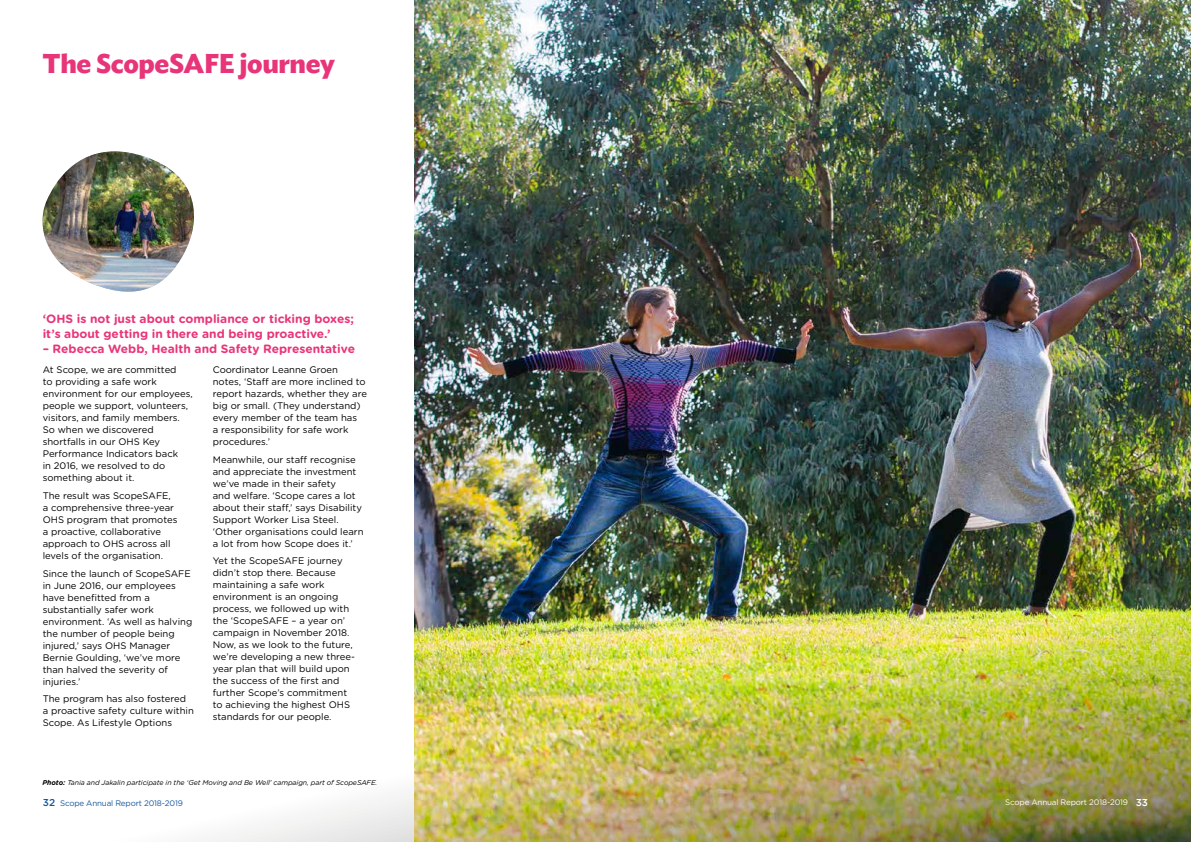
<style>
.page{position:relative;width:1191px;height:842px;background:#fff}
.page>*{position:absolute;margin:0;border:0;box-sizing:border-box;transform-origin:0 0}
.t1{font:700 27px "Ideal Sans";letter-spacing:-.015em;color:#e83579}
.t2{font:700 12px/15px "Gotham Rounded";color:#e83579}
.t3{font:9.5px/12px "Gotham Rounded";color:#000}
.t4{font:8px "Gotham Rounded";letter-spacing:-.02em;color:#16579c}
.t5{font:8px "Gotham Rounded";letter-spacing:-.02em;color:#fff}
.t6{font:italic 7px "Gotham Rounded";letter-spacing:-.01em;color:#000}
.s1{font-weight:700}
.s2{font-weight:500;font-size:10px}
</style>
<div class="page">
<img style="left:414px;top:0;width:777px;height:552px">
<img style="left:199px;top:552px;width:992px;height:290px">
<img style="left:42px;top:151px;width:152px;height:141px">
<h1 class="t1" style="left:43px;top:42px;width:294px">The ScopeSAFE journey</h1>
<p class="t2" style="left:43px;top:310px;width:313px">‘OHS is not just about compliance or ticking boxes; it’s about getting in there and being proactive.’</p>
<p class="t2" style="left:43px;top:340px;width:314px">– Rebecca Webb, Health and Safety Representative</p>
<p class="t3" style="left:43px;top:363px;width:152px">At Scope, we are committed<br>to providing a safe work environment for our employees, people we support, volunteers, visitors, and family members.<br>So when we discovered shortfalls in our OHS Key<br>Performance Indicators back<br>in 2016, we resolved to do something about it.</p>
<p class="t3" style="left:43px;top:489px;width:136px">The result was ScopeSAFE, a comprehensive three-year<br>OHS program that promotes a proactive, collaborative approach to OHS across all levels of the organisation.</p>
<p class="t3" style="left:43px;top:567px;width:151px">Since the launch of ScopeSAFE in June 2016, our employees have benefitted from a substantially safer work environment. ‘As well as halving the number of people being injured,’ says OHS Manager<br>Bernie Goulding, ‘we’ve more than halved the severity of injuries.’</p>
<p class="t3" style="left:43px;top:692px;width:153px">The program has also fostered a proactive safety culture within<br>Scope. As Lifestyle Options</p>
<p class="t3" style="left:213px;top:363px;width:156px">Coordinator Leanne Groen notes, ‘Staff are more inclined to report hazards, whether they are big or small. (They understand) every member of the team has<br>a responsibility for safe work procedures.’</p>
<p class="t3" style="left:213px;top:453px;width:152px">Meanwhile, our staff recognise and appreciate the investment we’ve made in their safety<br>and welfare. ‘Scope cares a lot about their staff,’ says Disability<br>Support Worker Lisa Steel. ‘Other organisations could learn a lot from how Scope does it.’</p>
<p class="t3" style="left:213px;top:555px;width:144px">Yet the ScopeSAFE journey didn’t stop there. Because maintaining a safe work environment is an ongoing process, we followed up with the ‘ScopeSAFE – a year on’ campaign in November 2018.<br>Now, as we look to the future, we’re developing a new three&shy;year plan that will build upon the success of the first and further Scope’s commitment to achieving the highest OHS standards for our people.</p>
<p class="t6" style="left:42px;top:778px;width:336px"><span class="s1">Photo:</span> Tania and Jakalin participate in the ‘Get Moving and Be Well’ campaign, part of ScopeSAFE.</p>
<p class="t4" style="left:43px;top:797px;width:142px"><span class="s2">32</span> Scope Annual Report 2018-2019</p>
<p class="t5" style="left:1005px;top:797px;width:144px">Scope Annual Report 2018-2019 <span class="s2">33</span></p>
</div>
